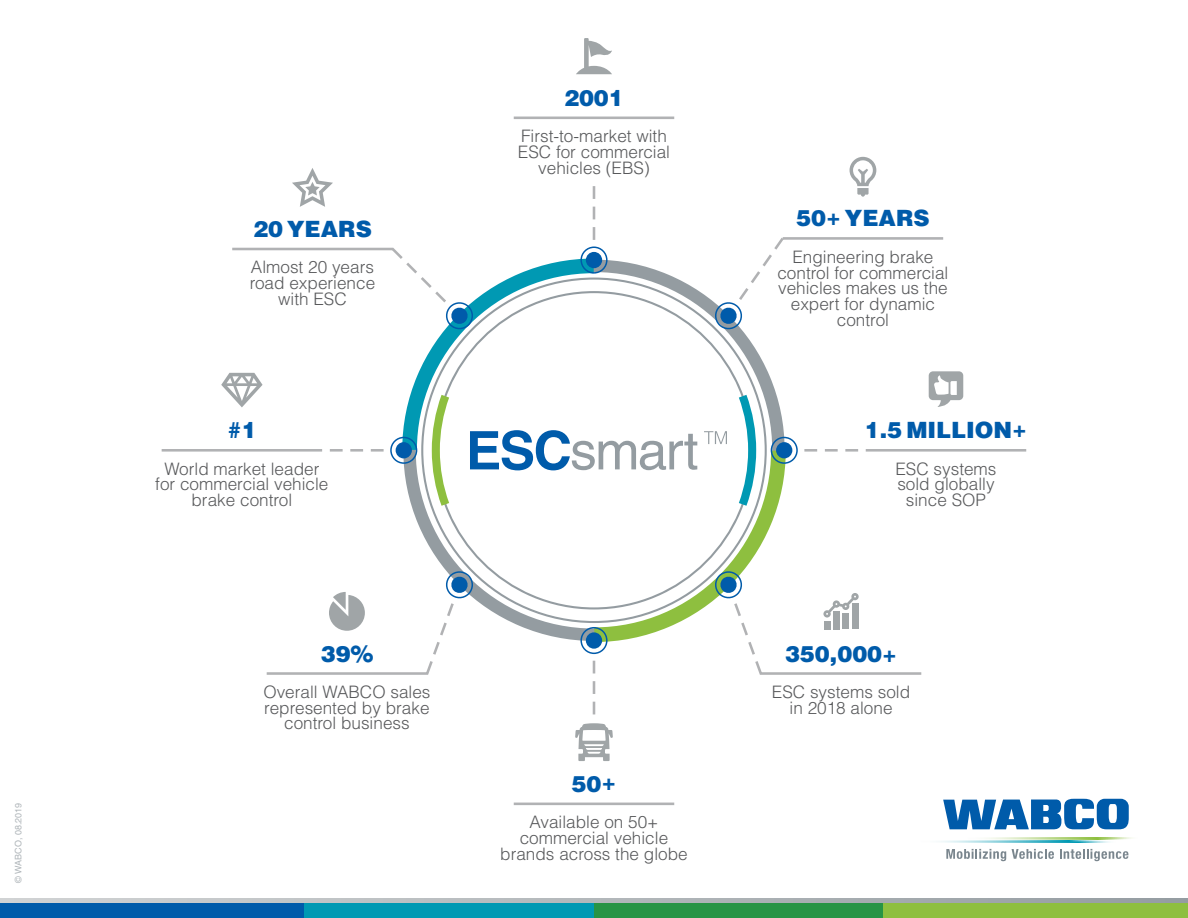
<style>
.page{position:relative;width:1188px;height:918px;background:#fff}
.page>*{position:absolute;margin:0;border:0;box-sizing:border-box;transform-origin:0 0}
.t1{font:900 22.5px "Helvetica LT Std";color:#005baa}
.t2{font:300 17.1px/15.9px "Helvetica";color:#58595b;text-align:center}
.t3{font:9px "Helvetica LT Std";color:#afb5b9}
</style>
<div class="page">
<div style="left:0;top:899px;width:304px;height:19px;background:#005baa"></div>
<div style="left:304px;top:899px;width:290px;height:19px;background:#0099b3"></div>
<div style="left:594px;top:899px;width:290px;height:19px;background:#279445"></div>
<div style="left:884px;top:899px;width:304px;height:19px;background:#8ebf3f"></div>
<svg style="left:943px;top:799px;width:186px;height:30px"></svg>
<svg style="left:986px;top:838px;width:146px;height:1px"></svg>
<svg style="left:991px;top:837px;width:139px;height:1px"></svg>
<svg style="left:945px;top:842px;width:162px;height:1px"></svg>
<hr style="left:928px;top:841px;width:187px;height:1px;background:#f7fafc">
<svg style="left:947px;top:841px;width:159px;height:1px"></svg>
<svg style="left:946px;top:849px;width:60px;height:12px"></svg>
<svg style="left:1012px;top:849px;width:42px;height:10px"></svg>
<svg style="left:1060px;top:849px;width:68px;height:12px"></svg>
<svg style="left:0;top:898px;width:1188px;height:4px"></svg>
<svg style="left:593px;top:186px;width:2px;height:13px"></svg>
<svg style="left:593px;top:207px;width:2px;height:12px"></svg>
<svg style="left:593px;top:702px;width:2px;height:12px"></svg>
<hr style="left:866px;top:449px;width:160px;height:3px;background:#b1b2b4">
<hr style="left:514px;top:117px;width:160px;height:2px;background:#b1b2b4">
<svg style="left:576px;top:38px;width:36px;height:36px"></svg>
<hr style="left:514px;top:803px;width:160px;height:2px;background:#b1b2b4">
<svg style="left:575px;top:723px;width:38px;height:38px"></svg>
<svg style="left:849px;top:157px;width:27px;height:40px"></svg>
<hr style="left:162px;top:449px;width:160px;height:3px;background:#b1b2b4">
<svg style="left:292px;top:168px;width:41px;height:39px"></svg>
<svg style="left:221px;top:227px;width:742px;height:467px"></svg>
<p class="t3" style="left:13px;top:883px;width:82px;rotate:-90deg">© WABCO, 08.2019</p>
<h1 class="t1" style="left:253px;top:214px;width:120px">20 YEARS</h1>
<p class="t2" style="left:250px;top:259px;width:127px">Almost 20 years road experience with ESC</p>
<h1 class="t1" style="left:227px;top:415px;width:31px">#1</h1>
<p class="t2" style="left:155px;top:460px;width:175px">World market leader for commercial vehicle brake control</p>
<h1 class="t1" style="left:321px;top:639px;width:54px">39%</h1>
<p class="t2" style="left:263px;top:683px;width:169px">Overall WABCO sales represented by brake control business</p>
<h1 class="t1" style="left:564px;top:83px;width:61px">2001</h1>
<p class="t2" style="left:518px;top:128px;width:154px">First-to-market with<br>ESC for commercial vehicles (EBS)</p>
<h1 class="t1" style="left:572px;top:769px;width:46px">50+</h1>
<p class="t2" style="left:500px;top:814px;width:189px">Available on 50+ commercial vehicle brands across the globe</p>
<h1 class="t1" style="left:796px;top:204px;width:135px">50+ YEARS</h1>
<p class="t2" style="left:777px;top:248px;width:173px">Engineering brake control for commercial vehicles makes us the expert for dynamic control</p>
<h1 class="t1" style="left:865px;top:415px;width:164px">1.5 MILLION+</h1>
<p class="t2" style="left:895px;top:460px;width:103px">ESC systems sold globally since SOP</p>
<h1 class="t1" style="left:785px;top:639px;width:114px">350,000+</h1>
<p class="t2" style="left:772px;top:683px;width:140px">ESC systems sold in 2018 alone</p>
</div>
